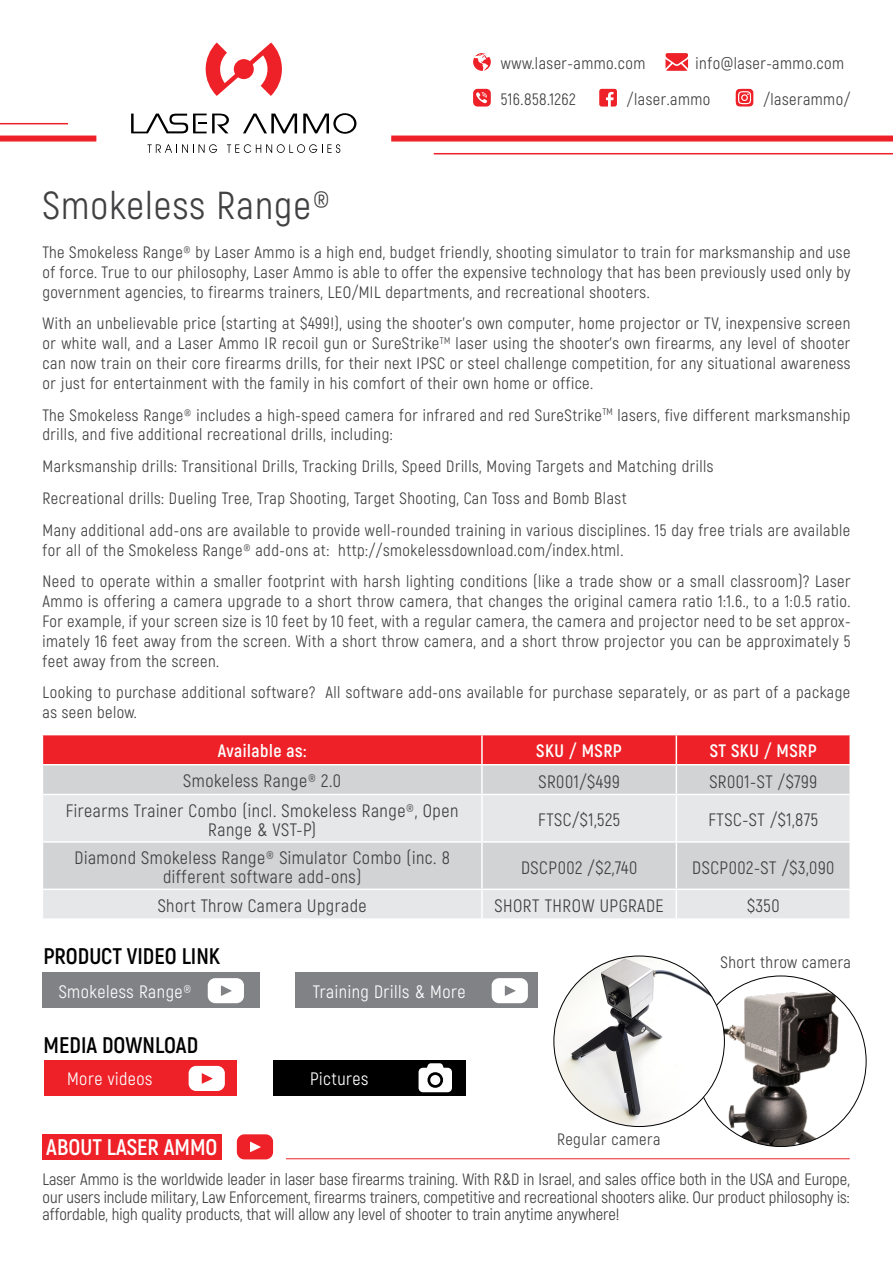
<style>
.page{position:relative;width:893px;height:1263px;background:#fff}
.page>*{position:absolute;margin:0;border:0;box-sizing:border-box;transform-origin:0 0}
.t1{font:39px "Akrobat";letter-spacing:.03em;color:#414042}
.t2{font:700 22.65px "Akrobat";color:#000}
.t3{font:700 22.65px "Akrobat";color:#fff}
.t4{font:18px/19.2px "Akrobat";letter-spacing:.03em;color:#414042;text-align:center}
.t5{font:18px "Akrobat";letter-spacing:.03em;color:#fff}
.t6{font:700 18px "Akrobat";letter-spacing:.03em;color:#fff}
.t7{font:16.5px/19.8px "Akrobat";letter-spacing:.03em;color:#414042;text-align:justify}
</style>
<div class="page">
<div style="left:43px;top:972px;width:217px;height:36px;background:#808285"></div>
<div style="left:295px;top:972px;width:243px;height:36px;background:#808285"></div>
<div style="left:273px;top:1060px;width:193px;height:35px;background:#000"></div>
<div style="left:44px;top:1060px;width:192px;height:35px;background:#ed2127"></div>
<svg style="left:147px;top:144px;width:70px;height:9px"></svg>
<svg style="left:227px;top:144px;width:113px;height:9px"></svg>
<svg style="left:131px;top:114px;width:98px;height:19px"></svg>
<svg style="left:243px;top:114px;width:54px;height:19px"></svg>
<svg style="left:303px;top:113px;width:53px;height:21px"></svg>
<svg style="left:206px;top:43px;width:76px;height:53px"></svg>
<svg style="left:43px;top:795px;width:806px;height:123px;background:#dedfe0"></svg>
<svg style="left:42px;top:735px;width:808px;height:59px;background:#e07e82"></svg>
<hr style="left:849px;top:765px;width:2px;height:29px;background:#fff">
<hr style="left:481px;top:795px;width:2px;height:46px;background:#fff">
<hr style="left:676px;top:795px;width:1px;height:46px;background:#fff">
<hr style="left:42px;top:841px;width:440px;height:2px;background:#fff">
<hr style="left:482px;top:841px;width:194px;height:2px;background:#fff">
<hr style="left:481px;top:843px;width:2px;height:45px;background:#fff">
<hr style="left:676px;top:841px;width:175px;height:2px;background:#fff">
<hr style="left:676px;top:843px;width:1px;height:45px;background:#fff">
<hr style="left:42px;top:888px;width:440px;height:2px;background:#fff">
<hr style="left:482px;top:888px;width:194px;height:2px;background:#fff">
<hr style="left:481px;top:890px;width:2px;height:28px;background:#fff">
<hr style="left:676px;top:888px;width:175px;height:2px;background:#fff">
<svg style="left:676px;top:890px;width:1px;height:28px"></svg>
<div style="left:43px;top:1134px;width:179px;height:25px;background:#ed2127"></div>
<hr style="left:286px;top:1158px;width:564px;height:1px;background:#ed2127">
<hr style="left:434px;top:153px;width:459px;height:1px;background:#ed2127">
<hr style="left:0;top:123px;width:68px;height:1px;background:#ed2127">
<div style="left:391px;top:136px;width:502px;height:6px;background:#ed2127"></div>
<div style="left:0;top:136px;width:96px;height:6px;background:#ed2127"></div>
<svg style="left:237px;top:1134px;width:36px;height:25px"></svg>
<svg style="left:208px;top:978px;width:36px;height:25px"></svg>
<svg style="left:189px;top:1066px;width:36px;height:25px"></svg>
<svg style="left:492px;top:978px;width:36px;height:25px"></svg>
<svg style="left:419px;top:1063px;width:33px;height:29px"></svg>
<svg style="left:599px;top:89px;width:18px;height:18px"></svg>
<svg style="left:665px;top:53px;width:23px;height:18px"></svg>
<svg style="left:473px;top:89px;width:18px;height:18px"></svg>
<svg style="left:735px;top:89px;width:18px;height:18px"></svg>
<svg style="left:473px;top:53px;width:18px;height:18px"></svg>
<img style="left:696px;top:976px;width:170px;height:170px;border-radius:85px">
<img style="left:554px;top:956px;width:170px;height:170px;border-radius:85px">
<p class="t7" style="left:501px;top:54px;width:146px">www.laser-ammo.com</p>
<p class="t7" style="left:696px;top:54px;width:150px">info@laser-ammo.com</p>
<h1 class="t1" style="left:43px;top:182px;width:289px">Smokeless Range®</h1>
<p class="t7" style="left:501px;top:89px;width:77px">516.858.1262</p>
<p class="t7" style="left:627px;top:89px;width:85px">/laser.ammo</p>
<p class="t7" style="left:763px;top:89px;width:89px">/laserammo/</p>
<p class="t7" style="left:43px;top:242px;width:809px">The Smokeless Range® by Laser Ammo is a high end, budget friendly, shooting simulator to train for marksmanship and use of force. True to our philosophy, Laser Ammo is able to offer the expensive technology that has been previously used only by government agencies, to firearms trainers, LEO/MIL departments, and recreational shooters.</p>
<p class="t7" style="left:43px;top:314px;width:809px">With an unbelievable price (starting at $499!), using the shooter’s own computer, home projector or TV, inexpensive screen or white wall, and a Laser Ammo IR recoil gun or SureStrike<sup>TM</sup> laser using the shooter’s own firearms, any level of shooter can now train on their core firearms drills, for their next IPSC or steel challenge competition, for any situational awareness or just for entertainment with the family in his comfort of their own home or office.</p>
<p class="t7" style="left:43px;top:405px;width:809px">The Smokeless Range® includes a high-speed camera for infrared and red SureStrike<sup>TM</sup> lasers, five different marksmanship drills, and five additional recreational drills, including:</p>
<p class="t7" style="left:43px;top:451px;width:809px;line-height:31.8px;text-align:left">Marksmanship drills: Transitional Drills, Tracking Drills, Speed Drills, Moving Targets and Matching drills<br>Recreational drills: Dueling Tree, Trap Shooting, Target Shooting, Can Toss and Bomb Blast<br>Many additional add-ons are available to provide well-rounded training in various disciplines. 15 day free trials are available</p>
<p class="t7" style="left:43px;top:534px;width:810px;line-height:31.8px">for all of the Smokeless Range® add-ons at: http://smokelessdownload.com/index.html.<br>Need to operate within a smaller footprint with harsh lighting conditions (like a trade show or a small classroom)? Laser</p>
<p class="t7" style="left:43px;top:592px;width:809px">Ammo is offering a camera upgrade to a short throw camera, that changes the original camera ratio 1:1.6., to a 1:0.5 ratio.<br>For example, if your screen size is 10 feet by 10 feet, with a regular camera, the camera and projector need to be set approx&shy;imately 16 feet away from the screen. With a short throw camera, and a short throw projector you can be approximately 5 feet away from the screen.</p>
<p class="t7" style="left:43px;top:683px;width:809px">Looking to purchase additional software? All software add-ons available for purchase separately, or as part of a package as seen below.</p>
<p class="t6" style="left:218px;top:740px;width:90px">Available as:</p>
<p class="t6" style="left:536px;top:740px;width:87px">SKU / MSRP</p>
<p class="t6" style="left:710px;top:740px;width:109px">ST SKU / MSRP</p>
<p class="t4" style="left:183px;top:771px;width:159px">Smokeless Range® 2.0</p>
<p class="t4" style="left:539px;top:772px;width:83px">SR001/$499</p>
<p class="t4" style="left:709px;top:772px;width:109px">SR001-ST /$799</p>
<p class="t4" style="left:66px;top:801px;width:394px">Firearms Trainer Combo (incl. Smokeless Range®, Open<br>Range &amp; VST-P)</p>
<p class="t4" style="left:538px;top:810px;width:83px">FTSC/$1,525</p>
<p class="t4" style="left:708px;top:810px;width:111px">FTSC-ST /$1,875</p>
<p class="t4" style="left:75px;top:848px;width:377px">Diamond Smokeless Range® Simulator Combo (inc. 8 different software add-ons)</p>
<p class="t4" style="left:521px;top:858px;width:118px">DSCP002 /$2,740</p>
<p class="t4" style="left:692px;top:858px;width:144px">DSCP002-ST /$3,090</p>
<p class="t4" style="left:158px;top:896px;width:210px">Short Throw Camera Upgrade</p>
<p class="t4" style="left:495px;top:896px;width:171px">SHORT THROW UPGRADE</p>
<p class="t4" style="left:747px;top:896px;width:34px">$350</p>
<h2 class="t2" style="left:44px;top:942px;width:178px">PRODUCT VIDEO LINK</h2>
<p class="t5" style="left:59px;top:980px;width:134px">Smokeless Range®</p>
<h2 class="t2" style="left:44px;top:1031px;width:156px">MEDIA DOWNLOAD</h2>
<p class="t5" style="left:313px;top:980px;width:154px">Training Drills &amp; More</p>
<p class="t5" style="left:67px;top:1068px;width:87px">More videos</p>
<p class="t5" style="left:310px;top:1068px;width:60px">Pictures</p>
<h2 class="t3" style="left:46px;top:1133px;width:173px">ABOUT LASER AMMO</h2>
<p class="t7" style="left:720px;top:952px;width:132px">Short throw camera</p>
<p class="t7" style="left:557px;top:1129px;width:105px">Regular camera</p>
<p class="t7" style="left:43px;top:1171px;width:809px;line-height:17.5px">Laser Ammo is the worldwide leader in laser base firearms training. With R&amp;D in Israel, and sales office both in the USA and Europe, our users include military, Law Enforcement, firearms trainers, competitive and recreational shooters alike. Our product philosophy is: affordable, high quality products, that will allow any level of shooter to train anytime anywhere!</p>
</div>
